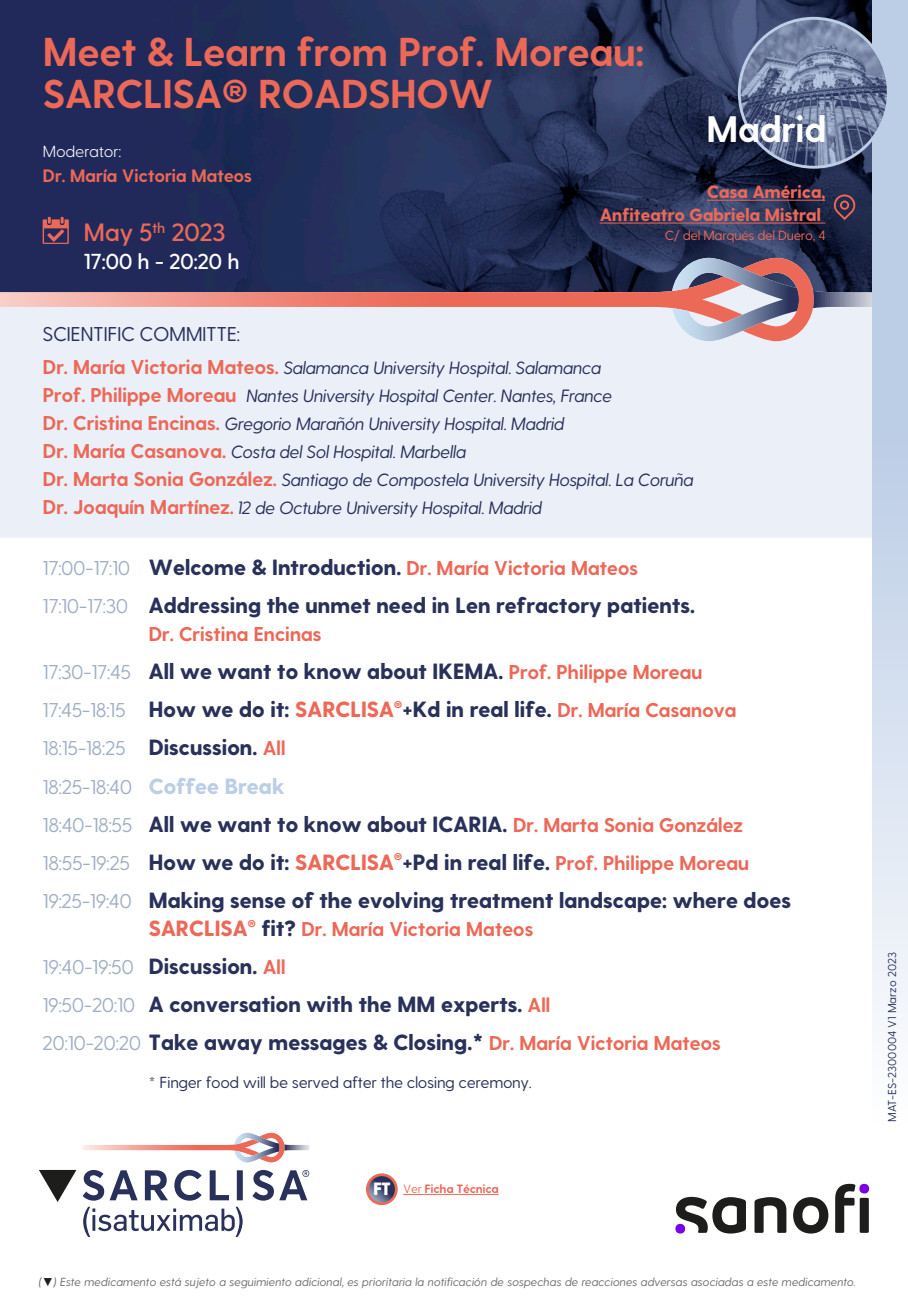
<style>
.page{position:relative;width:908px;height:1304px;background:#fff}
.page>*{position:absolute;margin:0;border:0;box-sizing:border-box;transform-origin:0 0}
.t1{font:700 40.2px/42.6px "Greycliff CF";letter-spacing:-.025em;color:#ec6857}
.t2{font:700 36.8px "Greycliff CF";letter-spacing:-.025em;color:#fff}
.t3{font:600 25px "Greycliff CF";letter-spacing:-.025em;color:#ec6857}
.t4{font:800 22px/38.2px "Greycliff CF";letter-spacing:-.025em;color:#29315a}
.t5{font:600 21.6px "Greycliff CF";letter-spacing:-.025em;color:#fff}
.t6{font:700 20px/38.2px "Greycliff CF";letter-spacing:-.025em;color:#ec6857}
.t7{font:20px/38.2px "Greycliff CF";letter-spacing:-.025em;color:#a0afc4}
.t8{font:20px "Greycliff CF";letter-spacing:-.025em;color:#29315a}
.t9{font:700 18px "Greycliff CF";letter-spacing:-.025em;color:#ec6857}
.t10{font:italic 17.8px/28.2px "Greycliff CF";letter-spacing:-.025em;color:#29315a}
.t11{font:800 17.8px/22.8px "Greycliff CF";letter-spacing:-.025em;color:#ec6857;text-align:right}
.t12{font:16px "Greycliff CF";letter-spacing:-.025em;color:#29315a}
.t13{font:300 16px "Greycliff CF";letter-spacing:-.025em;color:#fff}
.t14{font:13.4px "Greycliff CF";letter-spacing:-.025em;color:#ec6857}
.t15{font:700 12px "Greycliff CF";letter-spacing:-.025em;color:#ec6857}
.t16{font:italic 11.6px "Greycliff CF";color:#706f6f}
.t17{font:11.4px "Greycliff CF";color:#29315a}
.s1{font-weight:700;font-style:normal;font-size:20px;color:#ec6857}
.s2{font-weight:400;color:#a0afc4}
.s3{font-weight:800;font-size:22px;color:#29315a}
.s4{font-weight:400;font-size:20px;color:#a0afc4}
.s5{font-weight:700;font-size:20px;color:#ec6857}
.s6{color:#ec6857}
.s7{font-weight:700;color:#ec6857}
.s8{font-weight:800;font-size:22px;color:#bccde6}
.s9{font-weight:800;font-size:22px}
.s10{font-weight:800;font-size:17.8px;color:#fff}
.s11{font-weight:400}
.s12{font-family:"Arial";font-style:normal;color:#1d1d1b}
</style>
<div class="page">
<img style="left:0;top:0;width:872px;height:258px">
<div style="left:0;top:341px;width:872px;height:197px;background:#ebf0f8"></div>
<svg style="left:0;top:258px;width:672px;height:83px"></svg>
<svg style="left:672px;top:258px;width:200px;height:83px"></svg>
<svg style="left:43px;top:217px;width:26px;height:27px"></svg>
<div style="left:872px;top:0;width:35px;height:1304px;background:linear-gradient(to bottom,#abc0df,#fff)"></div>
<svg style="left:676px;top:1197px;width:69px;height:36px"></svg>
<svg style="left:754px;top:1197px;width:32px;height:36px"></svg>
<svg style="left:793px;top:1197px;width:35px;height:36px"></svg>
<div style="left:859px;top:1198px;width:9px;height:35px;background:#1d1d1b"></div>
<svg style="left:835px;top:1184px;width:20px;height:49px"></svg>
<div style="left:675px;top:1224px;width:9px;height:9px;background:#7a00e6;border-radius:50%"></div>
<div style="left:859px;top:1184px;width:9px;height:9px;background:#7a00e6;border-radius:50%"></div>
<svg style="left:83px;top:1170px;width:226px;height:67px"></svg>
<svg style="left:83px;top:1133px;width:226px;height:29px"></svg>
<svg style="left:39px;top:1170px;width:37px;height:32px"></svg>
<img style="left:740px;top:20px;width:146px;height:146px">
<svg style="left:832px;top:194px;width:23px;height:26px"></svg>
<hr style="left:706px;top:200px;width:119px;height:1px;background:#ec6857">
<hr style="left:599px;top:223px;width:226px;height:1px;background:#ec6857">
<svg style="left:403px;top:1194px;width:21px;height:1px"></svg>
<hr style="left:424px;top:1194px;width:74px;height:1px;background:#ec6857">
<svg style="left:367px;top:1175px;width:29px;height:29px"></svg>
<div style="left:366px;top:1173px;width:31px;height:32px;border:3px solid #ec6857;border-radius:50%"></div>
<h1 class="t1" style="left:43px;top:32px;width:603px">Meet &amp; Learn from Prof. Moreau:<br>SARCLISA® ROADSHOW</h1>
<p class="t13" style="left:43px;top:139px;width:80px">Moderator:</p>
<p class="t9" style="left:43px;top:165px;width:211px">Dr. María Victoria Mateos</p>
<h2 class="t2" style="left:706px;top:107px;width:122px">Madrid</h2>
<p class="t3" style="left:84px;top:217px;width:143px">May 5<sup>th</sup> 2023</p>
<p class="t5" style="left:84px;top:248px;width:157px">17:00 h - 20:20 h</p>
<p class="t11" style="left:599px;top:182px;width:227px">Casa América,<br>Anfiteatro Gabriela Mistral</p>
<p class="t14" style="left:664px;top:227px;width:162px">C/ del Marqués del Duero, 4</p>
<p class="t8" style="left:43px;top:323px;width:199px">SCIENTIFIC COMMITTE:</p>
<p class="t10" style="left:43px;top:353px;width:652px"><span class="s1">Dr. María Victoria Mateos.</span> Salamanca University Hospital. Salamanca<br><span class="s1">Prof. Philippe Moreau</span> Nantes University Hospital Center. Nantes, France<br><span class="s1">Dr. Cristina Encinas.</span> Gregorio Marañón University Hospital. Madrid<br><span class="s1">Dr. María Casanova.</span> Costa del Sol Hospital. Marbella<br><span class="s1">Dr. Marta Sonia González.</span> Santiago de Compostela University Hospital. La Coruña <span class="s1">Dr. Joaquín Martínez.</span> 12 de Octubre University Hospital. Madrid</p>
<p class="t6" style="left:43px;top:550px;width:597px"><span class="s2">17:00-17:10</span> <span class="s3">Welcome &amp; Introduction.</span> Dr. María Victoria Mateos</p>
<p class="t4" style="left:43px;top:587px;width:653px"><span class="s4">17:10-17:30</span> Addressing the unmet need in Len refractory patients.</p>
<p class="t6" style="left:148px;top:616px;width:175px">Dr. Cristina Encinas</p>
<p class="t4" style="left:43px;top:653px;width:695px"><span class="s4">17:30-17:45</span> All we want to know about IKEMA. <span class="s5">Prof. Philippe Moreau<br></span><span class="s4">17:45-18:15</span> How we do it: <span class="s6">SARCLISA</span><sup>®</sup>+Kd in real life. <span class="s5">Dr. María Casanova</span></p>
<p class="t7" style="left:43px;top:730px;width:244px">18:15-18:25 <span class="s3">Discussion.</span> <span class="s7">All<br></span>18:25-18:40 <span class="s8">Coffee Break</span></p>
<p class="t4" style="left:43px;top:806px;width:749px"><span class="s4">18:40-18:55</span> All we want to know about ICARIA. <span class="s5">Dr. Marta Sonia González<br></span><span class="s4">18:55-19:25</span> How we do it: <span class="s6">SARCLISA</span><sup>®</sup>+Pd in real life. <span class="s5">Prof. Philippe Moreau<br></span><span class="s4">19:25-19:40</span> Making sense of the evolving treatment landscape: where does</p>
<p class="t6" style="left:43px;top:911px;width:492px;text-indent:106px"><span class="s9">SARCLISA</span><sup>®</sup> <span class="s3">fit?</span> Dr. María Victoria Mateos<br><span class="s2">19:40-19:50</span> <span class="s3">Discussion.</span> All</p>
<p class="t4" style="left:43px;top:986px;width:679px"><span class="s4">19:50-20:10</span> A conversation with the MM experts. <span class="s5">All<br></span><span class="s4">20:10-20:20</span> Take away messages &amp; Closing.* <span class="s5">Dr. María Victoria Mateos</span></p>
<p class="t12" style="left:148px;top:1073px;width:384px">* Finger food will be served after the closing ceremony.</p>
<p class="t15" style="left:373px;top:1182px;width:127px"><span class="s10">FT</span> <span class="s11">Ver</span> Ficha Técnica</p>
<p class="t16" style="left:39px;top:1275px;width:818px">(<span class="s12">▼</span>) Este medicamento está sujeto a seguimiento adicional, es prioritaria la notificación de sospechas de reacciones adversas asociadas a este medicamento.</p>
<p class="t17" style="left:885px;top:1122px;width:171px;rotate:-90deg">MAT-ES-2300004 V1 Marzo 2023</p>
</div>
